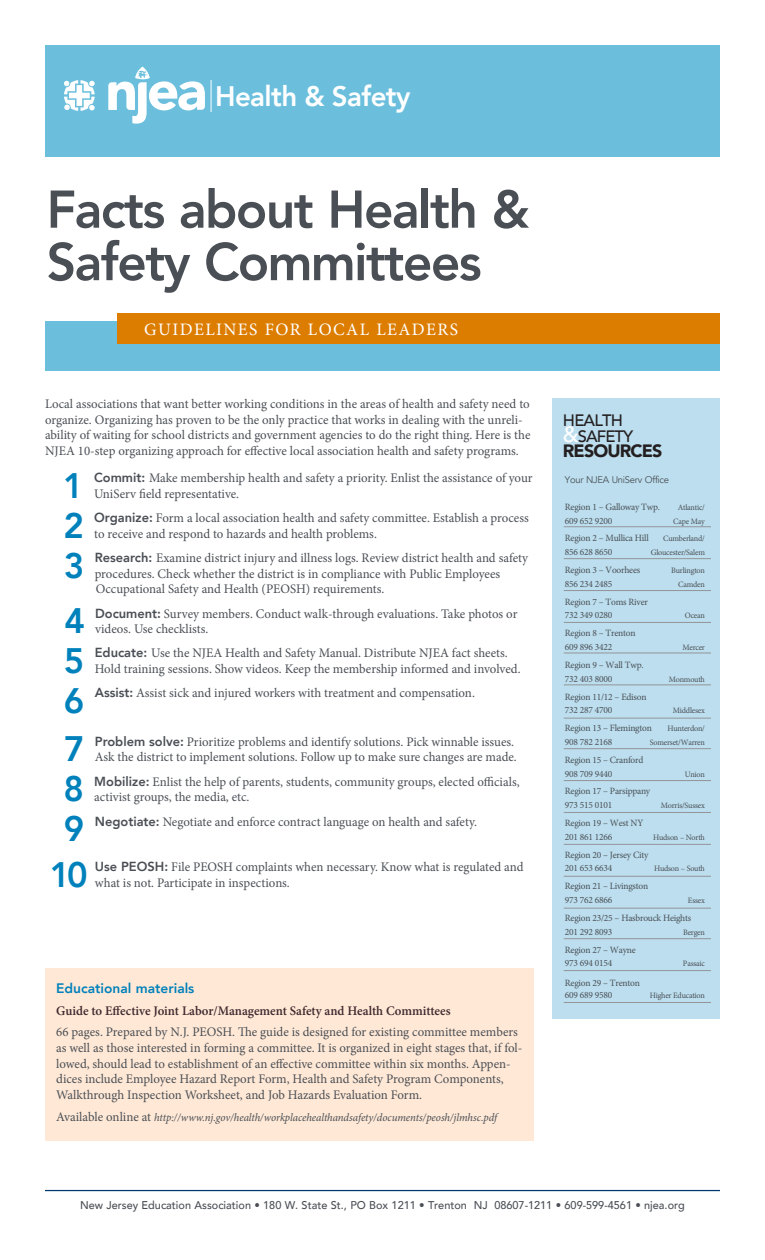
<style>
.page{position:relative;width:765px;height:1260px;background:#fff}
.page>*{position:absolute;margin:0;border:0;box-sizing:border-box;transform-origin:0 0}
.cover_words{font:800 52.5px/52.5px "Avenir";letter-spacing:-.03em;color:#4a4f55}
.text-NEW{font:800 35.38px "Avenir";color:#0081bb}
.t1{font:800 28.12px "Avenir";letter-spacing:-.02em;color:#fff}
.t2{font:800 18px "Avenir";letter-spacing:-.02em;color:#fff}
.t3{font:900 17.88px "Avenir";letter-spacing:-.05em;color:#231f20}
.t4{font:17.5px "Minion Pro";letter-spacing:.08em;color:#fff}
.t5{font:500 16.5px/15.1px "Avenir";letter-spacing:-.05em;color:#231f20}
.Sub_heads{font:800 13.75px "Avenir";color:#0081bb}
.text-NEW-2{font:13.12px/15.8px "Minion Pro";color:#4a4f55}
.text-NEW-3{font:600 13.12px "Minion Pro";color:#3f2a2f}
.internet_resouce_sub{font:500 11.25px "Avenir";color:#4a4f55}
.text-NEW-4{font:italic 11.25px "Minion Pro";letter-spacing:-.005em;color:#4a4f55}
.t6{font:9.62px/13.8px "Minion Pro";letter-spacing:-.025em;color:#4a4f55}
.t7{font:9.62px "Avenir";letter-spacing:-.025em;color:#4a4f55}
.t8{font:8.25px "Minion Pro";letter-spacing:-.025em;color:#4a4f55}
.s1{font-family:"Avenir";font-weight:800}
.s2{font-style:normal;font-size:13.12px}
.s3{font-size:22px;color:#fff}
</style>
<div class="page">
<div style="left:553px;top:398px;width:167px;height:621px;background:#bcdeee"></div>
<hr style="left:564px;top:526px;width:147px;height:1px;background:#939598">
<hr style="left:564px;top:558px;width:147px;height:1px;background:#939598">
<hr style="left:564px;top:590px;width:147px;height:1px;background:#939598">
<hr style="left:564px;top:622px;width:147px;height:1px;background:#939598">
<hr style="left:564px;top:652px;width:147px;height:1px;background:#939598">
<hr style="left:564px;top:684px;width:147px;height:1px;background:#939598">
<hr style="left:564px;top:718px;width:147px;height:1px;background:#939598">
<hr style="left:564px;top:748px;width:147px;height:1px;background:#939598">
<hr style="left:564px;top:780px;width:147px;height:1px;background:#939598">
<hr style="left:564px;top:812px;width:147px;height:1px;background:#939598">
<hr style="left:564px;top:844px;width:147px;height:1px;background:#939598">
<hr style="left:564px;top:876px;width:147px;height:1px;background:#939598">
<hr style="left:564px;top:908px;width:147px;height:1px;background:#939598">
<hr style="left:564px;top:938px;width:147px;height:1px;background:#939598">
<hr style="left:564px;top:970px;width:147px;height:1px;background:#939598">
<hr style="left:564px;top:1002px;width:147px;height:1px;background:#939598">
<div style="left:45px;top:45px;width:675px;height:326px;background:#6bbfdd"></div>
<div style="left:38px;top:157px;width:682px;height:163px;background:#fff"></div>
<svg style="left:108px;top:67px;width:97px;height:57px"></svg>
<hr style="left:211px;top:80px;width:1px;height:32px;background:#fff">
<div style="left:117px;top:313px;width:603px;height:31px;background:#dc7d00"></div>
<svg style="left:64px;top:80px;width:31px;height:31px"></svg>
<div style="left:45px;top:968px;width:489px;height:173px;background:#ffe8d6"></div>
<hr style="left:45px;top:1190px;width:675px;height:1px;background:#003b70">
<p class="t1" style="left:215px;top:74px;width:197px">Health &amp; Safety</p>
<p class="t2" style="left:171px;top:82px;width:127px">Health &amp; Safety</p>
<p class="cover_words" style="left:47px;top:183px;width:485px">Facts about Health &amp;<br>Safety Committees</p>
<p class="t4" style="left:144px;top:317px;width:315px">GUIDELINES FOR LOCAL LEADERS</p>
<p class="text-NEW-2" style="left:45px;top:396px;width:487px">Local associations that want better working conditions in the areas of health and safety need to organize. Organizing has proven to be the only practice that works in dealing with the unreli&shy;ability of waiting for school districts and government agencies to do the right thing. Here is the NJEA 10-step organizing approach for effective local association health and safety programs.</p>
<p class="text-NEW" style="left:63px;top:458px;width:22px">1</p>
<p class="text-NEW-2" style="left:94px;top:470px;width:440px"><span class="s1">Commit:</span> Make membership health and safety a priority. Enlist the assistance of your<br>UniServ field representative.</p>
<p class="text-NEW" style="left:63px;top:498px;width:22px">2</p>
<p class="text-NEW-2" style="left:94px;top:510px;width:436px"><span class="s1">Organize:</span> Form a local association health and safety committee. Establish a process to receive and respond to hazards and health problems.</p>
<p class="text-NEW" style="left:64px;top:538px;width:22px">3</p>
<p class="text-NEW-2" style="left:95px;top:550px;width:435px"><span class="s1">Research:</span> Examine district injury and illness logs. Review district health and safety procedures. Check whether the district is in compliance with Public Employees<br>Occupational Safety and Health (PEOSH) requirements.</p>
<p class="text-NEW" style="left:64px;top:593px;width:22px">4</p>
<p class="text-NEW-2" style="left:95px;top:606px;width:424px"><span class="s1">Document:</span> Survey members. Conduct walk-through evaluations. Take photos or videos. Use checklists.</p>
<p class="text-NEW" style="left:64px;top:633px;width:22px">5</p>
<p class="text-NEW-2" style="left:95px;top:645px;width:427px"><span class="s1">Educate:</span> Use the NJEA Health and Safety Manual. Distribute NJEA fact sheets.<br>Hold training sessions. Show videos. Keep the membership informed and involved.</p>
<p class="text-NEW" style="left:64px;top:673px;width:22px">6</p>
<p class="text-NEW-2" style="left:95px;top:685px;width:382px"><span class="s1">Assist:</span> Assist sick and injured workers with treatment and compensation.</p>
<p class="text-NEW" style="left:64px;top:722px;width:22px">7</p>
<p class="text-NEW-2" style="left:95px;top:734px;width:423px"><span class="s1">Problem solve:</span> Prioritize problems and identify solutions. Pick winnable issues.<br>Ask the district to implement solutions. Follow up to make sure changes are made.</p>
<p class="text-NEW" style="left:64px;top:762px;width:22px">8</p>
<p class="text-NEW-2" style="left:94px;top:774px;width:427px"><span class="s1">Mobilize:</span> Enlist the help of parents, students, community groups, elected officials, activist groups, the media, etc.</p>
<p class="text-NEW" style="left:64px;top:801px;width:22px">9</p>
<p class="text-NEW-2" style="left:95px;top:814px;width:384px"><span class="s1">Negotiate:</span> Negotiate and enforce contract language on health and safety.</p>
<p class="text-NEW" style="left:50px;top:847px;width:39px">10</p>
<p class="text-NEW-2" style="left:95px;top:859px;width:430px"><span class="s1">Use PEOSH:</span> File PEOSH complaints when necessary. Know what is regulated and what is not. Participate in inspections.</p>
<p class="Sub_heads" style="left:56px;top:978px;width:140px">Educational materials</p>
<p class="text-NEW-3" style="left:56px;top:1002px;width:396px">Guide to Effective Joint Labor/Management Safety and Health Committees</p>
<p class="text-NEW-2" style="left:56px;top:1024px;width:468px">66 pages. Prepared by N.J. PEOSH. The guide is designed for existing committee members as well as those interested in forming a committee. It is organized in eight stages that, if fol&shy;lowed, should lead to establishment of an effective committee within six months. Appen&shy;dices include Employee Hazard Report Form, Health and Safety Program Components, Walkthrough Inspection Worksheet, and Job Hazards Evaluation Form.</p>
<p class="text-NEW-4" style="left:56px;top:1109px;width:443px"><span class="s2">Available online at</span> http://www.nj.gov/health/workplacehealthandsafety/documents/peosh/jlmhsc.pdf</p>
<p class="t5" style="left:563px;top:412px;width:72px">HEALTH <span class="s3">&amp;</span>SAFETY</p>
<p class="t3" style="left:563px;top:435px;width:101px">RESOURCES</p>
<p class="t7" style="left:565px;top:474px;width:106px">Your NJEA UniServ Office</p>
<p class="t6" style="left:565px;top:500px;width:96px">Region 1 – Galloway Twp.</p>
<p class="t8" style="left:678px;top:502px;width:29px">Atlantic/</p>
<p class="t6" style="left:565px;top:514px;width:49px">609 652 9200</p>
<p class="t8" style="left:673px;top:515px;width:33px">Cape May</p>
<p class="t6" style="left:565px;top:532px;width:85px">Region 2 – Mullica Hill</p>
<p class="t8" style="left:663px;top:533px;width:43px">Cumberland/</p>
<p class="t6" style="left:565px;top:545px;width:49px">856 628 8650</p>
<p class="t8" style="left:651px;top:547px;width:56px">Gloucester/Salem</p>
<p class="t6" style="left:565px;top:563px;width:77px">Region 3 – Voorhees</p>
<p class="t8" style="left:671px;top:565px;width:35px">Burlington</p>
<p class="t6" style="left:565px;top:577px;width:49px">856 234 2485</p>
<p class="t8" style="left:678px;top:579px;width:28px">Camden</p>
<p class="t6" style="left:565px;top:595px;width:85px">Region 7 – Toms River<br>732 349 0280</p>
<p class="t8" style="left:685px;top:610px;width:22px">Ocean</p>
<p class="t6" style="left:565px;top:626px;width:72px">Region 8 – Trenton<br>609 896 3422</p>
<p class="t6" style="left:565px;top:658px;width:80px">Region 9 – Wall Twp.<br>732 403 8000</p>
<p class="t6" style="left:565px;top:690px;width:83px">Region 11/12 – Edison<br>732 287 4700</p>
<p class="t8" style="left:682px;top:642px;width:24px">Mercer</p>
<p class="t8" style="left:669px;top:674px;width:38px">Monmouth</p>
<p class="t8" style="left:673px;top:705px;width:33px">Middlesex</p>
<p class="t6" style="left:565px;top:721px;width:88px">Region 13 – Flemington</p>
<p class="t8" style="left:667px;top:723px;width:39px">Hunterdon/</p>
<p class="t6" style="left:565px;top:735px;width:49px">908 782 2168</p>
<p class="t8" style="left:650px;top:737px;width:56px">Somerset/Warren</p>
<p class="t6" style="left:565px;top:753px;width:80px">Region 15 – Cranford<br>908 709 9440</p>
<p class="t8" style="left:685px;top:768px;width:22px">Union</p>
<p class="t6" style="left:565px;top:785px;width:87px">Region 17 – Parsippany<br>973 515 0101</p>
<p class="t8" style="left:661px;top:800px;width:46px">Morris/Sussex</p>
<p class="t6" style="left:565px;top:816px;width:80px">Region 19 – West NY<br>201 861 1266</p>
<p class="t8" style="left:653px;top:832px;width:53px">Hudson – North</p>
<p class="t6" style="left:565px;top:848px;width:85px">Region 20 – Jersey City<br>201 653 6634</p>
<p class="t8" style="left:654px;top:863px;width:52px">Hudson – South</p>
<p class="t6" style="left:565px;top:879px;width:85px">Region 21 – Livingston<br>973 762 6866</p>
<p class="t8" style="left:688px;top:895px;width:18px">Essex</p>
<p class="t6" style="left:565px;top:911px;width:128px">Region 23/25 – Hasbrouck Heights<br>201 292 8093</p>
<p class="t8" style="left:683px;top:927px;width:23px">Bergen</p>
<p class="t6" style="left:565px;top:943px;width:72px">Region 27 – Wayne<br>973 694 0154</p>
<p class="t8" style="left:683px;top:958px;width:23px">Passaic</p>
<p class="t6" style="left:565px;top:976px;width:76px">Region 29 – Trenton</p>
<p class="t6" style="left:565px;top:988px;width:49px">609 689 9580</p>
<p class="t8" style="left:650px;top:990px;width:57px">Higher Education</p>
<p class="internet_resouce_sub" style="left:80px;top:1195px;width:606px">New Jersey Education Association • 180 W. State St., PO Box 1211 • Trenton NJ 08607-1211 • 609-599-4561 • njea.org</p>
</div>
